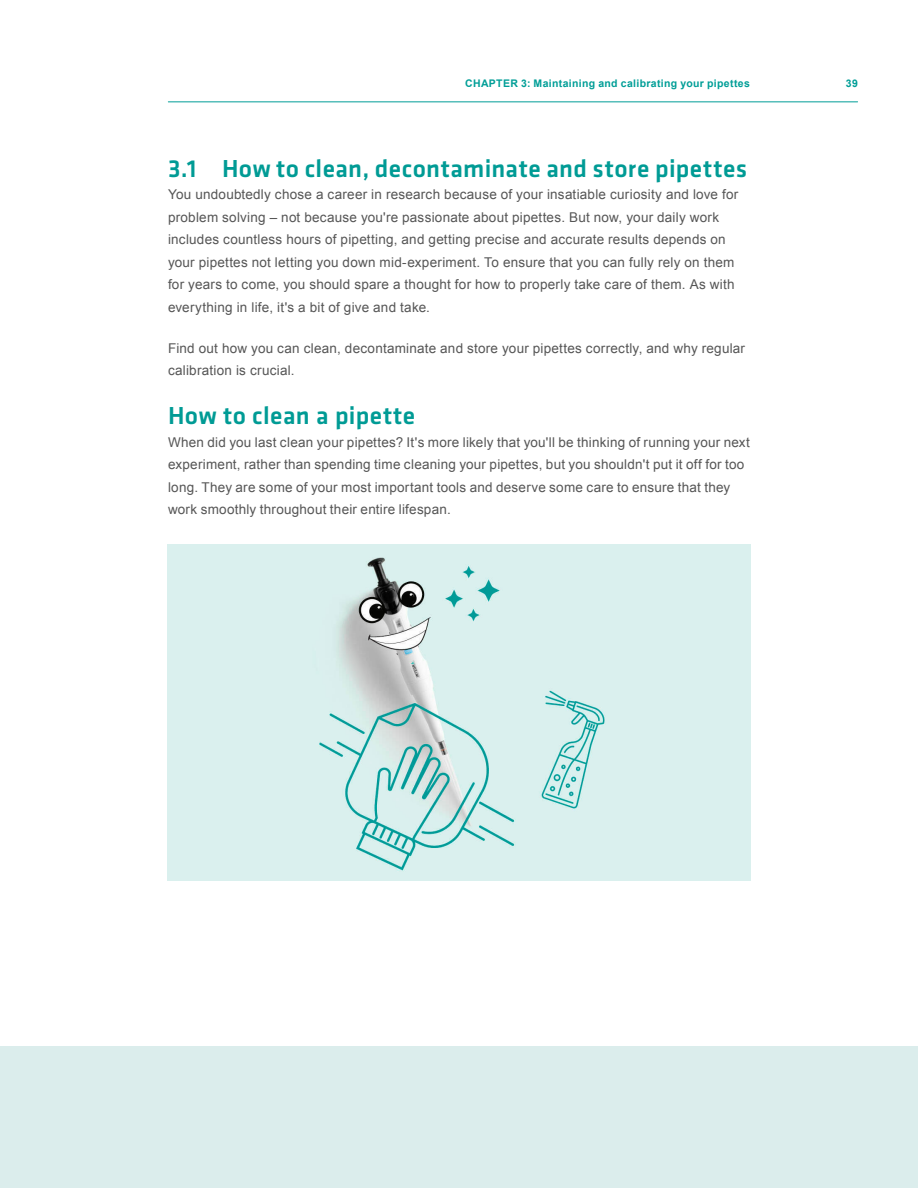
<style>
.page{position:relative;width:918px;height:1188px;background:#fff}
.page>*{position:absolute;margin:0;border:0;box-sizing:border-box;transform-origin:0 0}
.t1{font:500 25.5px "Klavika Basic";letter-spacing:.015em;color:#009b95}
.t2{font:13.5px/22.5px "Arial";letter-spacing:.015em;color:#565656}
.t3{font:700 10.5px "Arial";letter-spacing:.03em;color:#009e97}
</style>
<div class="page">
<hr style="left:168px;top:101px;width:690px;height:1px;background:#009e97">
<img style="left:168px;top:545px;width:582px;height:335px">
<div style="left:0;top:1047px;width:918px;height:141px;background:#dbedec"></div>
<p class="t3" style="left:465px;top:76px;width:286px">CHAPTER 3: Maintaining and calibrating your pipettes</p>
<p class="t3" style="left:846px;top:76px;width:14px">39</p>
<h1 class="t1" style="left:168px;top:151px;width:581px">3.1 How to clean, decontaminate and store pipettes</h1>
<p class="t2" style="left:168px;top:183px;width:572px">You undoubtedly chose a career in research because of your insatiable curiosity and love for problem solving – not because you're passionate about pipettes. But now, your daily work includes countless hours of pipetting, and getting precise and accurate results depends on your pipettes not letting you down mid-experiment. To ensure that you can fully rely on them for years to come, you should spare a thought for how to properly take care of them. As with everything in life, it's a bit of give and take.</p>
<p class="t2" style="left:168px;top:337px;width:579px">Find out how you can clean, decontaminate and store your pipettes correctly, and why regular calibration is crucial.</p>
<h1 class="t1" style="left:168px;top:398px;width:249px">How to clean a pipette</h1>
<p class="t2" style="left:168px;top:431px;width:583px">When did you last clean your pipettes? It's more likely that you'll be thinking of running your next experiment, rather than spending time cleaning your pipettes, but you shouldn't put it off for too long. They are some of your most important tools and deserve some care to ensure that they work smoothly throughout their entire lifespan.</p>
</div>
